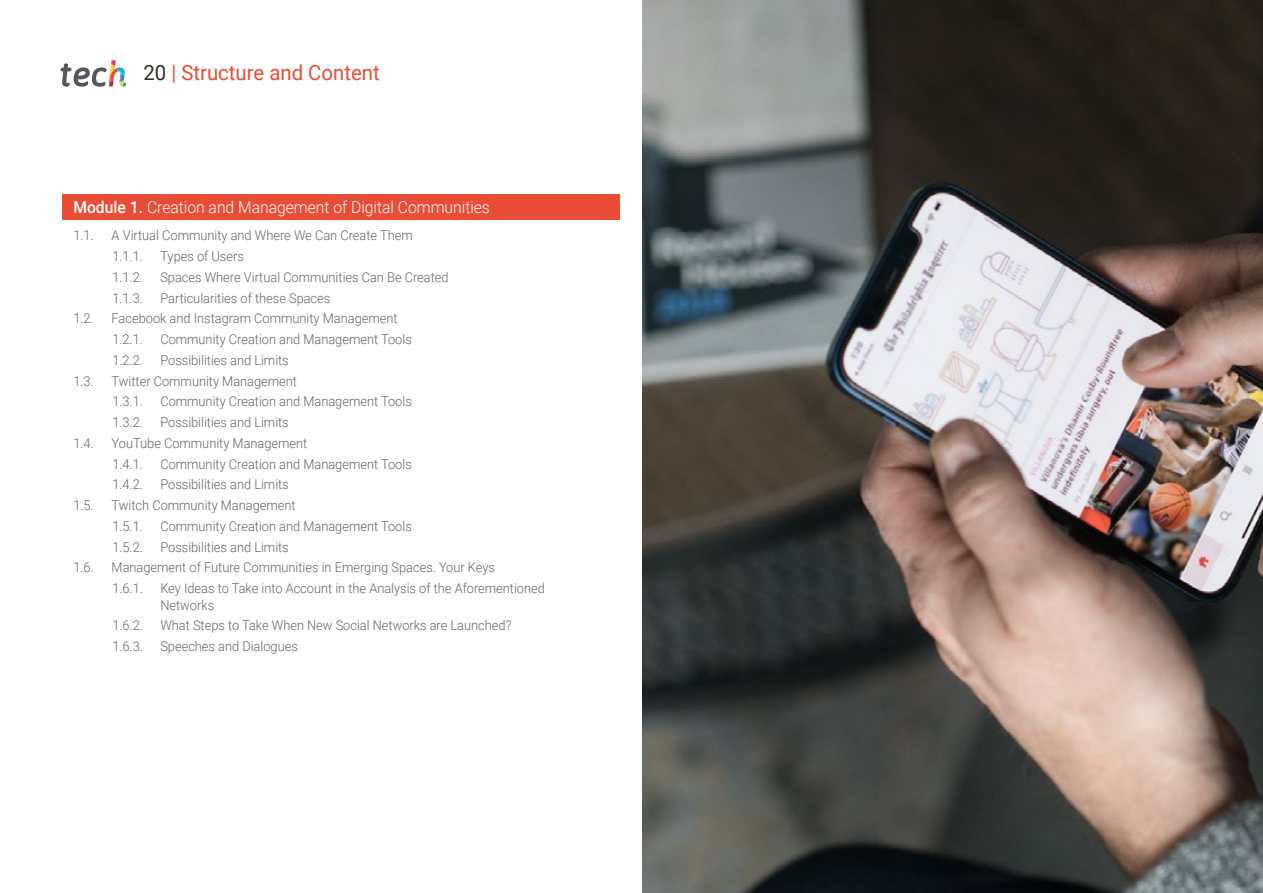
<style>
.page{position:relative;width:1263px;height:893px;background:#fff}
.page>*{position:absolute;margin:0;border:0;box-sizing:border-box;transform-origin:0 0}
.t1{font:21px "Roboto";color:#e94d35}
.t2{font:300 16.5px "Roboto";color:#fff;scale:.95 1}
.t3{font:300 13.5px/20.7px "Roboto";color:#61646a;scale:.95 1}
.s1{color:#312e20}
.s2{font-weight:500}
</style>
<div class="page">
<svg style="left:61px;top:60px;width:65px;height:27px"></svg>
<div style="left:62px;top:195px;width:558px;height:25px;background:#e94d35"></div>
<img style="left:642px;top:0;width:621px;height:893px">
<h1 class="t1" style="left:144px;top:57px;width:238px"><span class="s1">20</span> | Structure and Content</h1>
<p class="t2" style="left:73px;top:196px;width:440px"><span class="s2">Module 1.</span> Creation and Management of Digital Communities</p>
<p class="t3" style="left:73px;top:225px;width:23px">1.1.</p>
<p class="t3" style="left:112px;top:225px;width:318px">A Virtual Community and Where We Can Create Them<br>1.1.1.</p>
<p class="t3" style="left:160px;top:246px;width:89px">Types of Users</p>
<p class="t3" style="left:112px;top:266px;width:34px">1.1.2.</p>
<p class="t3" style="left:160px;top:266px;width:305px">Spaces Where Virtual Communities Can Be Created</p>
<p class="t3" style="left:112px;top:287px;width:34px">1.1.3.</p>
<p class="t3" style="left:160px;top:287px;width:180px">Particularities of these Spaces</p>
<p class="t3" style="left:73px;top:308px;width:23px">1.2.</p>
<p class="t3" style="left:112px;top:308px;width:302px">Facebook and Instagram Community Management<br>1.2.1.</p>
<p class="t3" style="left:160px;top:329px;width:266px">Community Creation and Management Tools</p>
<p class="t3" style="left:112px;top:349px;width:34px">1.2.2.</p>
<p class="t3" style="left:160px;top:349px;width:137px">Possibilities and Limits</p>
<p class="t3" style="left:73px;top:370px;width:23px">1.3.</p>
<p class="t3" style="left:112px;top:370px;width:197px">Twitter Community Management<br>1.3.1.</p>
<p class="t3" style="left:160px;top:391px;width:266px">Community Creation and Management Tools</p>
<p class="t3" style="left:112px;top:412px;width:34px">1.3.2.</p>
<p class="t3" style="left:160px;top:412px;width:137px">Possibilities and Limits</p>
<p class="t3" style="left:73px;top:432px;width:23px">1.4.</p>
<p class="t3" style="left:112px;top:432px;width:208px">YouTube Community Management<br>1.4.1.</p>
<p class="t3" style="left:160px;top:453px;width:266px">Community Creation and Management Tools</p>
<p class="t3" style="left:112px;top:474px;width:34px">1.4.2.</p>
<p class="t3" style="left:160px;top:474px;width:137px">Possibilities and Limits</p>
<p class="t3" style="left:73px;top:495px;width:23px">1.5.</p>
<p class="t3" style="left:112px;top:495px;width:195px">Twitch Community Management<br>1.5.1.</p>
<p class="t3" style="left:160px;top:515px;width:266px">Community Creation and Management Tools</p>
<p class="t3" style="left:112px;top:536px;width:34px">1.5.2.</p>
<p class="t3" style="left:160px;top:536px;width:137px">Possibilities and Limits</p>
<p class="t3" style="left:73px;top:557px;width:23px">1.6.</p>
<p class="t3" style="left:112px;top:557px;width:405px">Management of Future Communities in Emerging Spaces. Your Keys<br>1.6.1.</p>
<p class="t3" style="left:160px;top:580px;width:406px;line-height:16.5px">Key Ideas to Take into Account in the Analysis of the Aforementioned<br>Networks</p>
<p class="t3" style="left:112px;top:615px;width:34px">1.6.2.</p>
<p class="t3" style="left:160px;top:615px;width:371px">What Steps to Take When New Social Networks are Launched?</p>
<p class="t3" style="left:112px;top:635px;width:34px">1.6.3.</p>
<p class="t3" style="left:160px;top:635px;width:146px">Speeches and Dialogues</p>
</div>
